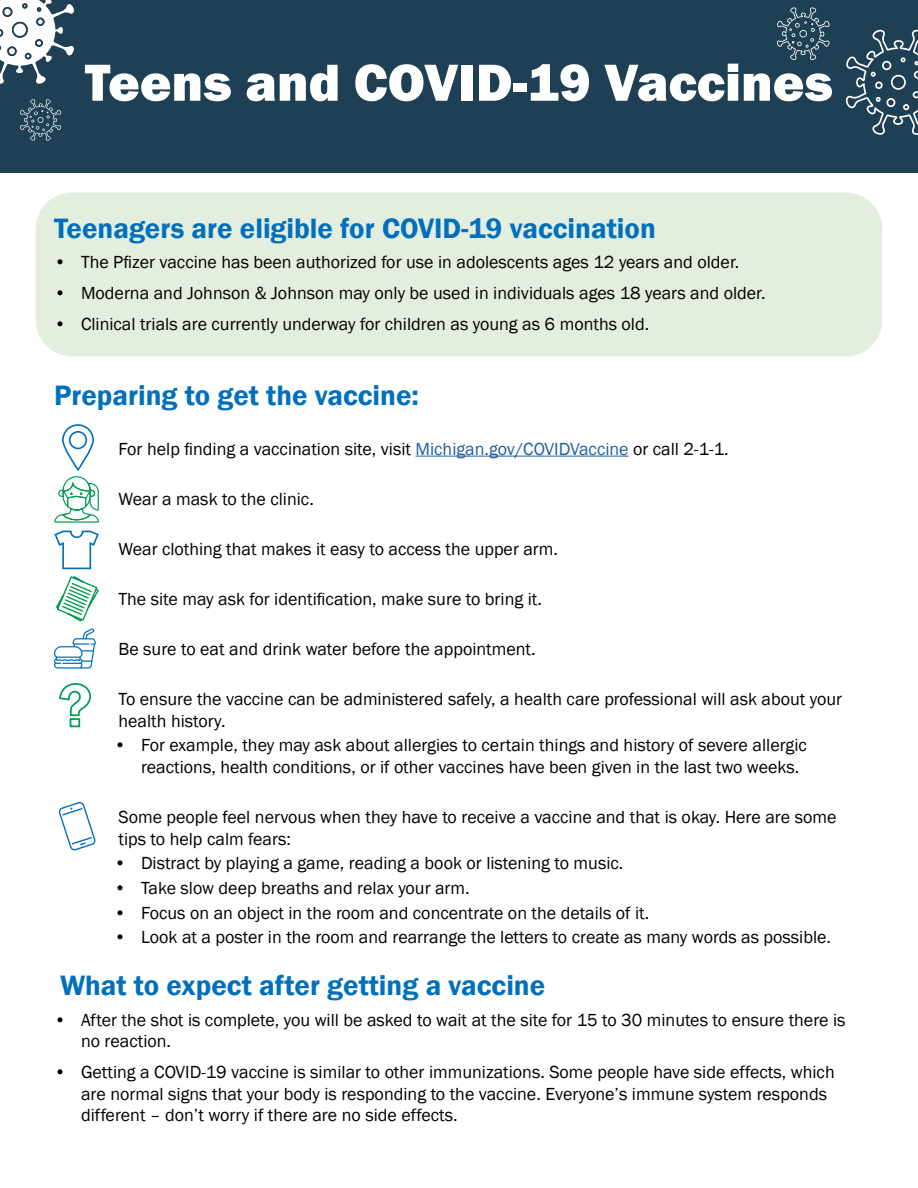
<style>
.page{position:relative;width:918px;height:1188px;background:#fff}
.page>*{position:absolute;margin:0;border:0;box-sizing:border-box;transform-origin:0 0}
.t1{font:800 54px "Franklin Gothic";color:#fff}
.t2{font:600 28.8px "Franklin Gothic";color:#0070bd}
.t3{font:18px/21.6px "Franklin Gothic";color:#000}
.s1{color:#215e9e}
</style>
<div class="page">
<div style="left:36px;top:193px;width:846px;height:163px;background:#e3eede;border-radius:36px"></div>
<hr style="left:416px;top:456px;width:213px;height:1px;background:#215e9e">
<div style="left:0;top:0;width:918px;height:173px;background:#1f4054"></div>
<svg style="left:846px;top:30px;width:72px;height:105px"></svg>
<svg style="left:777px;top:7px;width:52px;height:53px"></svg>
<svg style="left:20px;top:99px;width:41px;height:42px"></svg>
<svg style="left:59px;top:683px;width:32px;height:45px"></svg>
<svg style="left:54px;top:424px;width:45px;height:99px"></svg>
<svg style="left:58px;top:802px;width:38px;height:49px"></svg>
<svg style="left:54px;top:530px;width:45px;height:139px"></svg>
<svg style="left:0;top:0;width:74px;height:84px"></svg>
<p class="t1" style="left:85px;top:48px;width:750px">Teens and COVID-19 Vaccines</p>
<p class="t2" style="left:54px;top:210px;width:603px">Teenagers are eligible for COVID-19 vaccination</p>
<p class="t3" style="left:54px;top:252px;width:687px">• The Pfizer vaccine has been authorized for use in adolescents ages 12 years and older.</p>
<p class="t3" style="left:54px;top:283px;width:713px">• Moderna and Johnson &amp; Johnson may only be used in individuals ages 18 years and older.</p>
<p class="t3" style="left:54px;top:313px;width:597px">• Clinical trials are currently underway for children as young as 6 months old.</p>
<p class="t2" style="left:54px;top:377px;width:367px">Preparing to get the vaccine:</p>
<p class="t3" style="left:118px;top:438px;width:612px">For help finding a vaccination site, visit <span class="s1">Michigan.gov/COVIDVaccine</span> or call 2-1-1.</p>
<p class="t3" style="left:118px;top:488px;width:197px">Wear a mask to the clinic.</p>
<p class="t3" style="left:118px;top:539px;width:441px">Wear clothing that makes it easy to access the upper arm.</p>
<p class="t3" style="left:118px;top:589px;width:425px">The site may ask for identification, make sure to bring it.</p>
<p class="t3" style="left:118px;top:639px;width:419px">Be sure to eat and drink water before the appointment.</p>
<p class="t3" style="left:118px;top:689px;width:725px">To ensure the vaccine can be administered safely, a health care professional will ask about your health history.</p>
<p class="t3" style="left:141px;top:735px;width:668px;text-indent:-27px">• For example, they may ask about allergies to certain things and history of severe allergic reactions, health conditions, or if other vaccines have been given in the last two weeks.</p>
<p class="t3" style="left:118px;top:807px;width:720px">Some people feel nervous when they have to receive a vaccine and that is okay. Here are some tips to help calm fears:</p>
<p class="t3" style="left:114px;top:853px;width:511px">• Distract by playing a game, reading a book or listening to music.</p>
<p class="t3" style="left:114px;top:878px;width:357px">• Take slow deep breaths and relax your arm.</p>
<p class="t3" style="left:114px;top:902px;width:537px">• Focus on an object in the room and concentrate on the details of it.</p>
<p class="t3" style="left:114px;top:927px;width:719px">• Look at a poster in the room and rearrange the letters to create as many words as possible.</p>
<p class="t2" style="left:60px;top:968px;width:487px">What to expect after getting a vaccine</p>
<p class="t3" style="left:81px;top:1009px;width:766px;text-indent:-27px">• After the shot is complete, you will be asked to wait at the site for 15 to 30 minutes to ensure there is no reaction.</p>
<p class="t3" style="left:81px;top:1062px;width:755px;text-indent:-27px">• Getting a COVID-19 vaccine is similar to other immunizations. Some people have side effects, which are normal signs that your body is responding to the vaccine. Everyone’s immune system responds different – don’t worry if there are no side effects.</p>
</div>
